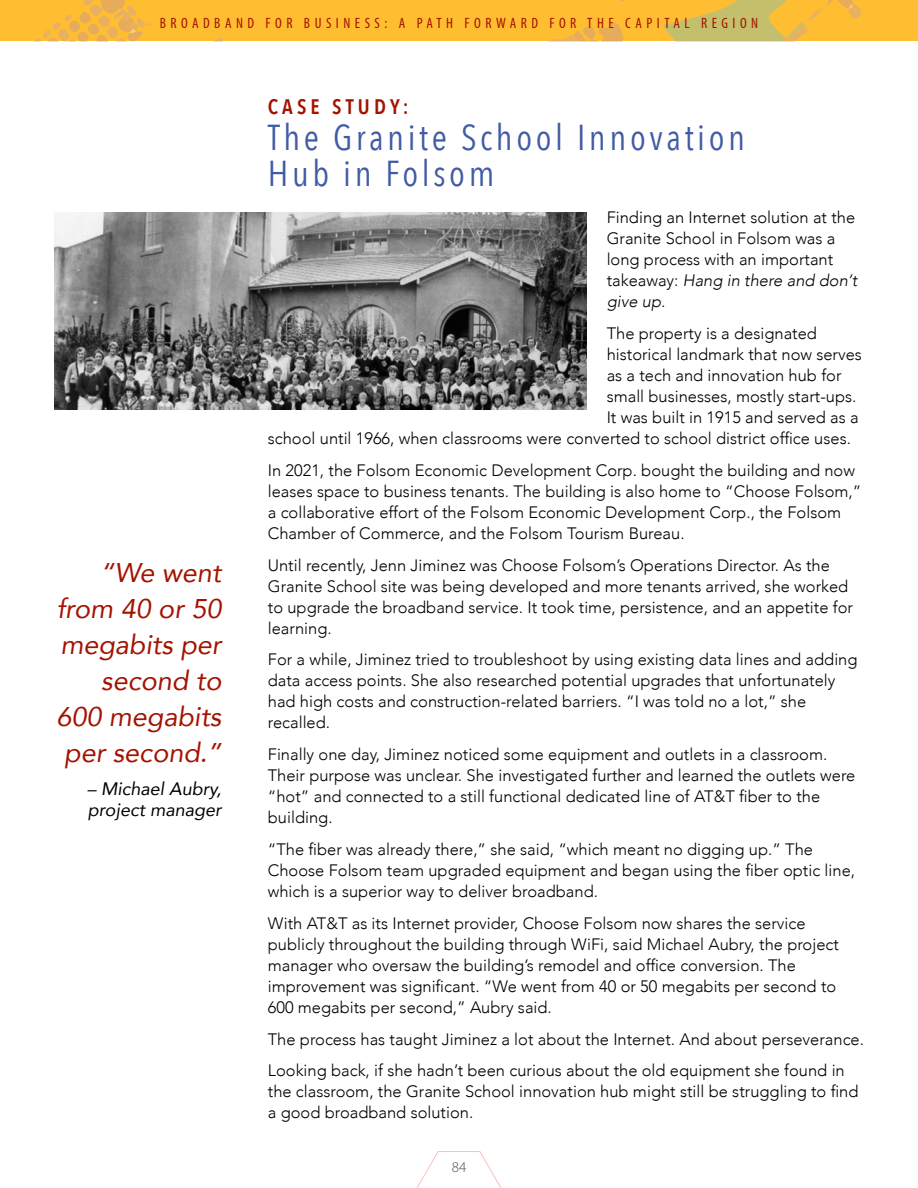
<style>
.page{position:relative;width:918px;height:1188px;background:#fff}
.page>*{position:absolute;margin:0;border:0;box-sizing:border-box;transform-origin:0 0}
.t1{font:36px/36px "Avenir Next Condensed";letter-spacing:.1em;color:#415ba5}
.t2{font:italic 27px/36px "Avenir";color:#a41300;text-align:right}
.t3{font:600 21px "Avenir Next Condensed";letter-spacing:.2em;color:#a41300}
.t4{font:italic 18px/21.6px "Avenir";color:#000}
.t5{font:300 16.5px/21px "Avenir";color:#000}
.t6{font:condensed 15px "Myriad Pro";letter-spacing:.3em;color:#a41300}
.t7{font:300 15px "Myriad Pro";color:#515254}
.s1{font-style:italic}
</style>
<div class="page">
<div style="left:0;top:0;width:918px;height:41px;background:#ffbe32"></div>
<svg style="left:550px;top:23px;width:74px;height:18px"></svg>
<svg style="left:663px;top:0;width:198px;height:41px"></svg>
<img style="left:54px;top:212px;width:532px;height:198px">
<svg style="left:416px;top:1151px;width:86px;height:37px"></svg>
<svg style="left:215px;top:37px;width:8px;height:4px"></svg>
<svg style="left:34px;top:0;width:117px;height:41px"></svg>
<p class="t6" style="left:160px;top:14px;width:600px">BROADBAND FOR BUSINESS: A PATH FORWARD FOR THE CAPITAL REGION</p>
<h2 class="t2" style="left:56px;top:555px;width:167px">“We went from 40 or 50 megabits per second to<br>600 megabits per second.”</h2>
<p class="t4" style="left:87px;top:778px;width:136px">– Michael Aubry, project manager</p>
<p class="t3" style="left:268px;top:88px;width:142px">CASE STUDY:</p>
<h1 class="t1" style="left:268px;top:117px;width:479px">The Granite School Innovation<br>Hub in Folsom</h1>
<p class="t5" style="left:607px;top:207px;width:252px">Finding an Internet solution at the<br>Granite School in Folsom was a long process with an important takeaway: <span class="s1">Hang in there and don’t give up.</span></p>
<p class="t5" style="left:607px;top:323px;width:212px">The property is a designated</p>
<p class="t5" style="left:607px;top:344px;width:257px">historical landmark that now serves</p>
<p class="t5" style="left:607px;top:365px;width:236px">as a tech and innovation hub for</p>
<p class="t5" style="left:607px;top:386px;width:251px">small businesses, mostly start-ups.</p>
<p class="t5" style="left:607px;top:407px;width:254px">It was built in 1915 and served as a</p>
<p class="t5" style="left:268px;top:428px;width:585px">school until 1966, when classrooms were converted to school district office uses.</p>
<p class="t5" style="left:268px;top:460px;width:595px">In 2021, the Folsom Economic Development Corp. bought the building and now leases space to business tenants. The building is also home to “Choose Folsom,” a collaborative effort of the Folsom Economic Development Corp., the Folsom Chamber of Commerce, and the Folsom Tourism Bureau.</p>
<p class="t5" style="left:268px;top:554px;width:587px">Until recently, Jenn Jiminez was Choose Folsom’s Operations Director. As the Granite School site was being developed and more tenants arrived, she worked to upgrade the broadband service. It took time, persistence, and an appetite for learning.</p>
<p class="t5" style="left:268px;top:649px;width:591px">For a while, Jiminez tried to troubleshoot by using existing data lines and adding data access points. She also researched potential upgrades that unfortunately had high costs and construction-related barriers. “I was told no a lot,” she recalled.</p>
<p class="t5" style="left:268px;top:744px;width:589px">Finally one day, Jiminez noticed some equipment and outlets in a classroom.<br>Their purpose was unclear. She investigated further and learned the outlets were “hot” and connected to a still functional dedicated line of AT&amp;T fiber to the building.</p>
<p class="t5" style="left:268px;top:839px;width:589px">“The fiber was already there,” she said, “which meant no digging up.” The<br>Choose Folsom team upgraded equipment and began using the fiber optic line, which is a superior way to deliver broadband.</p>
<p class="t5" style="left:268px;top:913px;width:573px">With AT&amp;T as its Internet provider, Choose Folsom now shares the service publicly throughout the building through WiFi, said Michael Aubry, the project manager who oversaw the building’s remodel and office conversion. The improvement was significant. “We went from 40 or 50 megabits per second to 600 megabits per second,” Aubry said.</p>
<p class="t5" style="left:268px;top:1023px;width:598px;line-height:31.8px">The process has taught Jiminez a lot about the Internet. And about perseverance.<br>Looking back, if she hadn’t been curious about the old equipment she found in</p>
<p class="t5" style="left:268px;top:1081px;width:592px">the classroom, the Granite School innovation hub might still be struggling to find a good broadband solution.</p>
<p class="t7" style="left:452px;top:1158px;width:16px">84</p>
</div>
